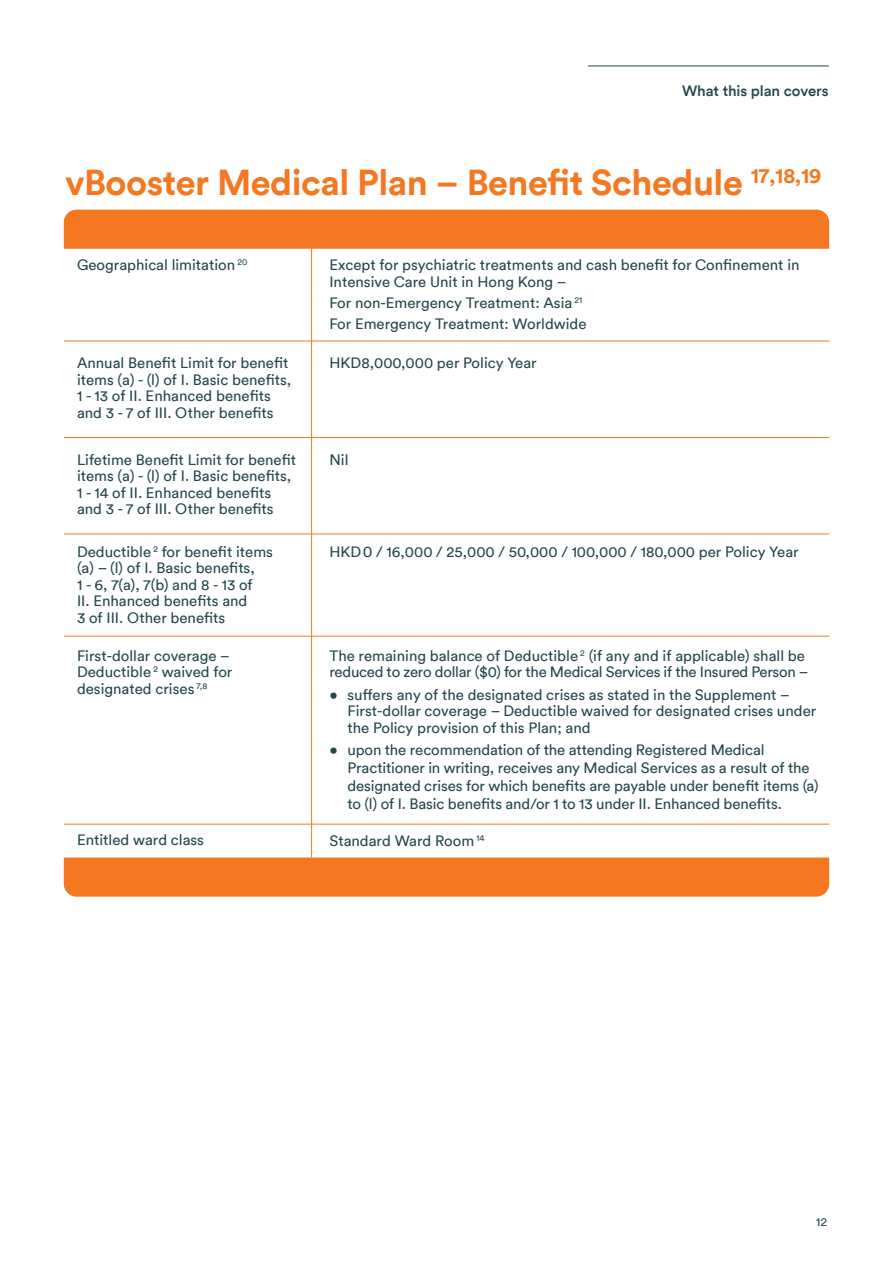
<style>
.page{position:relative;width:893px;height:1263px;background:#fff}
.page>*{position:absolute;margin:0;border:0;box-sizing:border-box;transform-origin:0 0}
.t1{font:700 36px "FWD Circular TT";letter-spacing:-.015em;color:#f47721}
.t2{font:15px/16.5px "FWD Circular TT";color:#24484d}
.t3{font:500 15px "FWD Circular TT";letter-spacing:-.005em;color:#24484d}
.t4{font:12px "FWD Circular TT";color:#24484d}
.s1{font-size:15.75px}
</style>
<div class="page">
<hr style="left:588px;top:66px;width:241px;height:1px;background:#24484d">
<div style="left:64px;top:210px;width:765px;height:39px;background:#f47721"></div>
<div style="left:64px;top:857px;width:765px;height:40px;background:#f47721"></div>
<hr style="left:64px;top:341px;width:765px;height:1px;background:#f47721">
<hr style="left:64px;top:824px;width:765px;height:1px;background:#f47721">
<hr style="left:64px;top:437px;width:765px;height:1px;background:#f47721">
<hr style="left:64px;top:534px;width:765px;height:1px;background:#f47721">
<hr style="left:64px;top:636px;width:765px;height:1px;background:#f47721">
<hr style="left:311px;top:246px;width:1px;height:611px;background:#f47721">
<p class="t3" style="left:682px;top:80px;width:148px">What this plan covers</p>
<h1 class="t1" style="left:65px;top:157px;width:758px">vBooster Medical Plan – Benefit Schedule <sup>17,18,19</sup></h1>
<p class="t2" style="left:77px;top:256px;width:172px">Geographical limitation <sup>20</sup></p>
<p class="t2" style="left:329px;top:256px;width:472px">Except for psychiatric treatments and cash benefit for Confinement in<br>Intensive Care Unit in Hong Kong –</p>
<p class="t2" style="left:329px;top:291px;width:259px;line-height:21px">For non-Emergency Treatment: Asia <sup>21<br></sup>For Emergency Treatment: Worldwide</p>
<p class="t2" style="left:77px;top:354px;width:216px">Annual Benefit Limit for benefit items (a) - (l) of I. Basic benefits,<br>1 - 13 of II. Enhanced benefits and 3 - 7 of III. Other benefits</p>
<p class="t2" style="left:329px;top:354px;width:209px">HKD8,000,000 per Policy Year</p>
<p class="t2" style="left:77px;top:451px;width:221px">Lifetime Benefit Limit for benefit items (a) - (l) of I. Basic benefits,<br>1 - 14 of II. Enhanced benefits and 3 - 7 of III. Other benefits</p>
<p class="t2" style="left:329px;top:451px;width:21px">Nil</p>
<p class="t2" style="left:77px;top:543px;width:197px">Deductible <sup>2</sup> for benefit items (a) – (l) of I. Basic benefits,<br>1 - 6, 7(a), 7(b) and 8 - 13 of<br>II. Enhanced benefits and<br>3 of III. Other benefits</p>
<p class="t2" style="left:329px;top:543px;width:471px">HKD<span class="s1">0</span> / 16,000 / 25,000 / 50,000 / 100,000 / 180,000 per Policy Year</p>
<p class="t2" style="left:77px;top:646px;width:157px">First-dollar coverage –<br>Deductible <sup>2</sup> waived for designated crises <sup>7,8</sup></p>
<p class="t2" style="left:329px;top:646px;width:481px">The remaining balance of Deductible <sup>2</sup> (if any and if applicable) shall be reduced to zero dollar ($0) for the Medical Services if the Insured Person –</p>
<p class="t2" style="left:347px;top:685px;width:470px;text-indent:-18px">• suffers any of the designated crises as stated in the Supplement –<br>First-dollar coverage – Deductible waived for designated crises under the Policy provision of this Plan; and</p>
<p class="t2" style="left:347px;top:740px;width:473px;line-height:18px;text-indent:-18px">• upon the recommendation of the attending Registered Medical Practitioner in writing, receives any Medical Services as a result of the designated crises for which benefits are payable under benefit items (a) to (l) of I. Basic benefits and/or 1 to 13 under II. Enhanced benefits.</p>
<p class="t2" style="left:77px;top:831px;width:129px">Entitled ward class</p>
<p class="t2" style="left:329px;top:831px;width:157px">Standard Ward Room <sup>14</sup></p>
<p class="t4" style="left:816px;top:1214px;width:12px">12</p>
</div>
